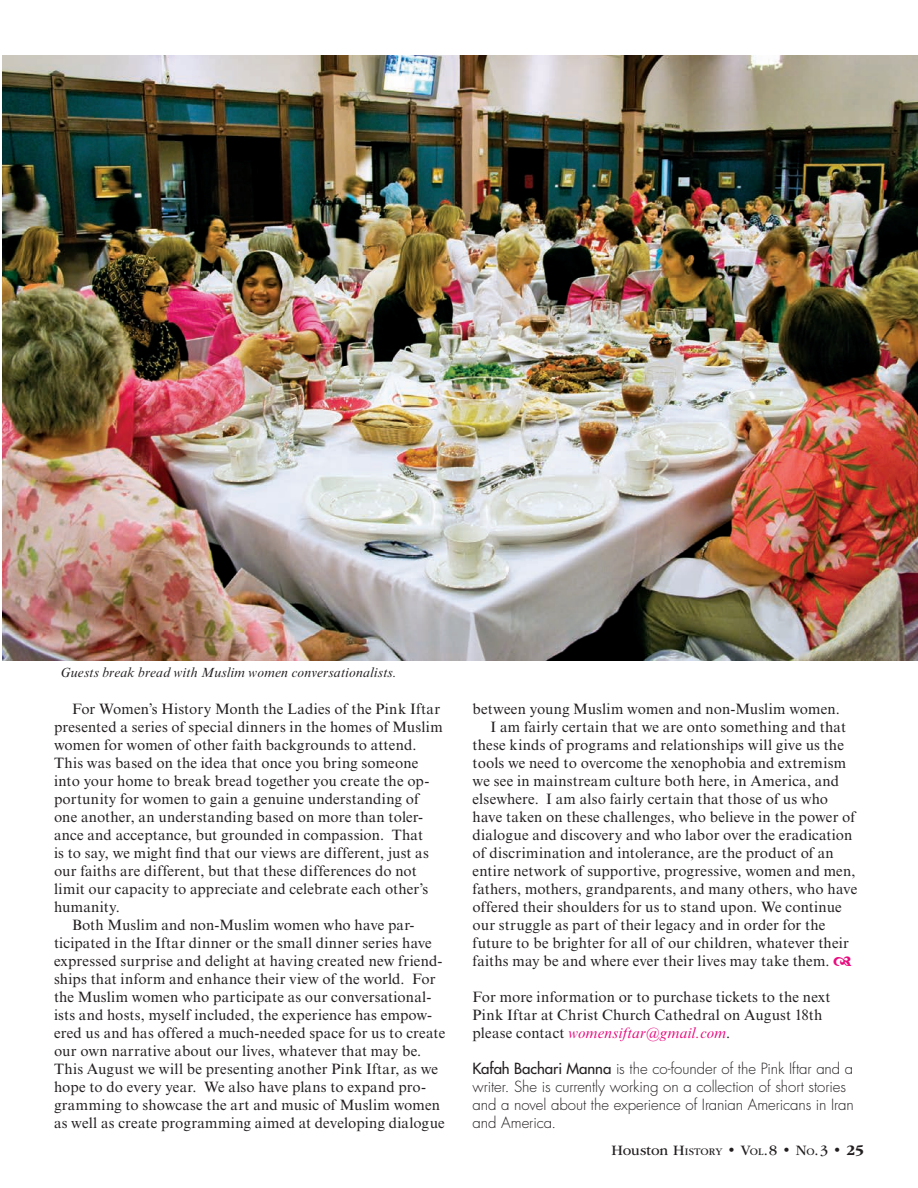
<style>
.page{position:relative;width:918px;height:1188px;background:#fff}
.page>*{position:absolute;margin:0;border:0;box-sizing:border-box;transform-origin:0 0}
.t1{font:15px/18px "Times New Roman MT Std";letter-spacing:.01em;color:#231f20}
.t2{font:300 15px/18px "Futura Std";letter-spacing:-.005em;color:#231f20}
.t3{font:15px "ITC Garamond Std";color:#231f20}
.t4{font:italic 13.5px "Times New Roman MT Std";letter-spacing:.01em;color:#231f20}
.s1{font-style:italic;color:#e90b7d}
.s2{font-weight:500}
.s3{font-style:inherit}
.s4{font-size:10.5px}
.s5{font-weight:700}
</style>
<div class="page">
<img style="left:2px;top:55px;width:916px;height:605px">
<p class="t4" style="left:60px;top:665px;width:338px">Guests break bread with Muslim women conversationalists.</p>
<p class="t1" style="left:72px;top:700px;width:370px">For Women’s History Month the Ladies of the Pink Iftar</p>
<p class="t1" style="left:54px;top:718px;width:390px">presented a series of special dinners in the homes of Muslim</p>
<p class="t1" style="left:54px;top:736px;width:364px">women for women of other faith backgrounds to attend.</p>
<p class="t1" style="left:54px;top:754px;width:366px">This was based on the idea that once you bring someone</p>
<p class="t1" style="left:54px;top:772px;width:377px">into your home to break bread together you create the op-</p>
<p class="t1" style="left:54px;top:790px;width:367px">portunity for women to gain a genuine understanding of</p>
<p class="t1" style="left:54px;top:808px;width:371px">one another, an understanding based on more than toler-</p>
<p class="t1" style="left:54px;top:826px;width:371px">ance and acceptance, but grounded in compassion. That</p>
<p class="t1" style="left:54px;top:844px;width:376px">is to say, we might find that our views are different, just as</p>
<p class="t1" style="left:54px;top:862px;width:364px">our faiths are different, but that these differences do not</p>
<p class="t1" style="left:54px;top:880px;width:376px">limit our capacity to appreciate and celebrate each other’s</p>
<p class="t1" style="left:54px;top:898px;width:67px">humanity.</p>
<p class="t1" style="left:72px;top:916px;width:344px">Both Muslim and non-Muslim women who have par-</p>
<p class="t1" style="left:54px;top:934px;width:379px">ticipated in the Iftar dinner or the small dinner series have</p>
<p class="t1" style="left:54px;top:952px;width:390px">expressed surprise and delight at having created new friend-</p>
<p class="t1" style="left:54px;top:970px;width:383px">ships that inform and enhance their view of the world. For</p>
<p class="t1" style="left:54px;top:988px;width:379px">the Muslim women who participate as our conversational-</p>
<p class="t1" style="left:54px;top:1006px;width:380px">ists and hosts, myself included, the experience has empow-</p>
<p class="t1" style="left:54px;top:1024px;width:393px">ered us and has offered a much-needed space for us to create</p>
<p class="t1" style="left:54px;top:1042px;width:369px">our own narrative about our lives, whatever that may be.</p>
<p class="t1" style="left:54px;top:1060px;width:386px">This August we will be presenting another Pink Iftar, as we</p>
<p class="t1" style="left:54px;top:1078px;width:374px">hope to do every year. We also have plans to expand pro-</p>
<p class="t1" style="left:54px;top:1096px;width:388px">gramming to showcase the art and music of Muslim women</p>
<p class="t1" style="left:54px;top:1114px;width:392px">as well as create programming aimed at developing dialogue</p>
<p class="t1" style="left:473px;top:700px;width:369px">between young Muslim women and non-Muslim women.</p>
<p class="t1" style="left:491px;top:718px;width:357px">I am fairly certain that we are onto something and that</p>
<p class="t1" style="left:473px;top:736px;width:373px">these kinds of programs and relationships will give us the</p>
<p class="t1" style="left:473px;top:754px;width:375px">tools we need to overcome the xenophobia and extremism</p>
<p class="t1" style="left:473px;top:772px;width:368px">we see in mainstream culture both here, in America, and</p>
<p class="t1" style="left:473px;top:790px;width:357px">elsewhere. I am also fairly certain that those of us who</p>
<p class="t1" style="left:473px;top:808px;width:384px">have taken on these challenges, who believe in the power of</p>
<p class="t1" style="left:473px;top:826px;width:381px">dialogue and discovery and who labor over the eradication</p>
<p class="t1" style="left:473px;top:844px;width:363px">of discrimination and intolerance, are the product of an</p>
<p class="t1" style="left:473px;top:862px;width:384px">entire network of supportive, progressive, women and men,</p>
<p class="t1" style="left:473px;top:880px;width:386px">fathers, mothers, grandparents, and many others, who have</p>
<p class="t1" style="left:473px;top:898px;width:371px">offered their shoulders for us to stand upon. We continue</p>
<p class="t1" style="left:473px;top:916px;width:354px">our struggle as part of their legacy and in order for the</p>
<p class="t1" style="left:473px;top:934px;width:378px">future to be brighter for all of our children, whatever their</p>
<p class="t1" style="left:473px;top:952px;width:359px">faiths may be and where ever their lives may take them.</p>
<p class="t1" style="left:473px;top:988px;width:359px">For more information or to purchase tickets to the next<br>Pink Iftar at Christ Church Cathedral on August 18th please contact <span class="s1">womensiftar@gmail.com</span>.</p>
<p class="t2" style="left:473px;top:1060px;width:383px"><span class="s2">Kafah Bachari Manna</span> is the co-founder of the Pink Iftar and a writer. She is currently working on a collection of short stories and a novel about the experience of Iranian Americans in Iran and America.</p>
<p class="t3" style="left:611px;top:1142px;width:254px">Houston <span class="s3">H</span><span class="s4">ISTORY</span> • <span class="s3">V</span><span class="s4">OL</span><span class="s3">.</span>8 • <span class="s3">N</span><span class="s4">O</span><span class="s3">.</span>3 • <span class="s5">25</span></p>
</div>
